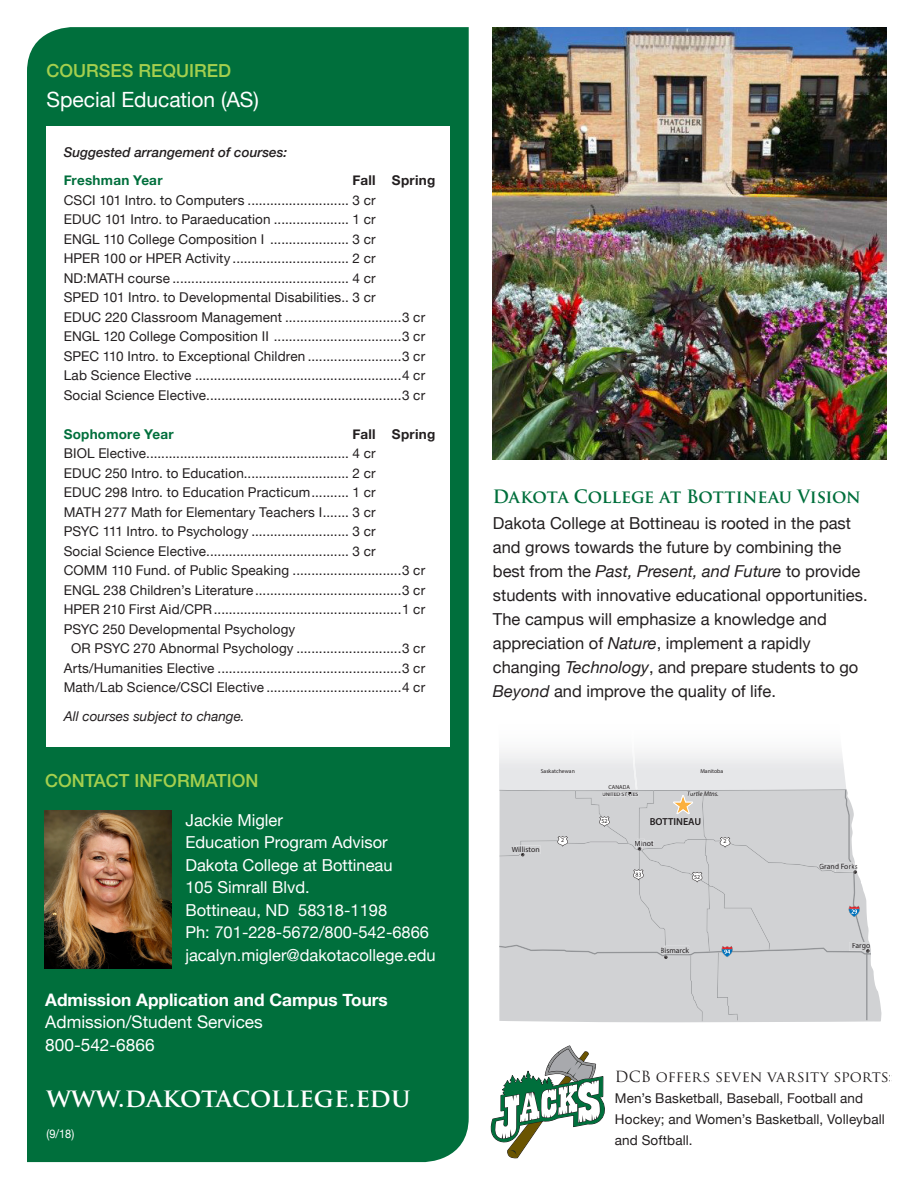
<style>
.page{position:relative;width:918px;height:1188px;background:#fff}
.page>*{position:absolute;margin:0;border:0;box-sizing:border-box;transform-origin:0 0}
.bullets{font:700 25.8px "Trajan Pro";color:#fff}
.subheads{font:21px "Helvetica Neue";color:#fff}
.t1{font:500 18px "Helvetica Neue";color:#a4cf4e}
.t2{font:700 18px "Trajan Pro";letter-spacing:-.005em;color:#006f3c}
.t3{font:17.25px "Helvetica Neue";color:#fff}
.t4{font:700 17.25px "Helvetica Neue";color:#fff}
.t5{font:16.5px/24px "Helvetica Neue";color:#231f20}
.t6{font:16.5px "Helvetica Neue";color:#fff}
.Paragraph_Style_1{font:15px "Trajan Pro";color:#231f20}
.Paragraph_Style_1-2{font:13.5px/21px "Helvetica Neue";letter-spacing:.01em;color:#231f20}
.t7{font:italic 500 13.5px "Helvetica Neue";color:#231f20}
.t8{font:italic 13.5px "Helvetica Neue";color:#231f20}
.t9{font:700 13.5px "Helvetica Neue";letter-spacing:.015em;color:#006f3c}
.t10{font:700 13.5px "Helvetica Neue";letter-spacing:.02em;color:#231f20}
.t11{font:12px "Helvetica Neue";color:#fff;scale:.92 1}
.t12{font:600 10.2px "Myriad Pro";color:#231f20}
.t13{font:7.8px "Myriad Pro";color:#231f20}
.t14{font:italic 6.75px "Myriad Pro";color:#231f20}
.t15{font:6px "Myriad Pro";color:#231f20}
.t16{font:5.7px/7.4px "Myriad Pro";color:#231f20;text-align:center}
.s1{font-style:italic}
</style>
<div class="page">
<div style="left:27px;top:27px;width:442px;height:1135px;background:#006f3c"></div>
<div style="left:47px;top:126px;width:403px;height:621px;background:#fff"></div>
<img style="left:44px;top:811px;width:128px;height:158px">
<img style="left:493px;top:27px;width:394px;height:433px">
<div style="left:499px;top:791px;width:372px;height:229px;background:#d1d2d4"></div>
<svg style="left:661px;top:946px;width:28px;height:13px"></svg>
<div style="left:665px;top:947px;width:24px;height:6px;background:#d1d2d4"></div>
<svg style="left:635px;top:839px;width:19px;height:12px"></svg>
<svg style="left:819px;top:862px;width:38px;height:12px"></svg>
<svg style="left:849px;top:942px;width:21px;height:11px"></svg>
<svg style="left:633px;top:869px;width:11px;height:12px"></svg>
<svg style="left:721px;top:946px;width:12px;height:11px"></svg>
<svg style="left:847px;top:906px;width:14px;height:11px"></svg>
<svg style="left:499px;top:752px;width:348px;height:75px;background:#dddddf"></svg>
<svg style="left:692px;top:872px;width:11px;height:11px"></svg>
<svg style="left:719px;top:837px;width:12px;height:11px"></svg>
<svg style="left:499px;top:836px;width:130px;height:20px;background:#cfd0d1"></svg>
<svg style="left:490px;top:1045px;width:115px;height:114px"></svg>
<p class="t1" style="left:47px;top:56px;width:186px">COURSES REQUIRED</p>
<p class="subheads" style="left:47px;top:85px;width:214px">Special Education (AS)</p>
<p class="t7" style="left:64px;top:140px;width:225px">Suggested arrangement of courses:</p>
<p class="t9" style="left:64px;top:170px;width:100px">Freshman Year</p>
<p class="t10" style="left:352px;top:170px;width:84px">Fall Spring</p>
<p class="Paragraph_Style_1-2" style="left:64px;top:190px;width:313px">CSCI 101 Intro. to Computers ........................... 3 cr</p>
<p class="Paragraph_Style_1-2" style="left:64px;top:210px;width:313px">EDUC 101 Intro. to Paraeducation .................... 1 cr</p>
<p class="Paragraph_Style_1-2" style="left:64px;top:229px;width:313px">ENGL 110 College Composition I ..................... 3 cr</p>
<p class="Paragraph_Style_1-2" style="left:64px;top:249px;width:313px">HPER 100 or HPER Activity ............................... 2 cr</p>
<p class="Paragraph_Style_1-2" style="left:64px;top:268px;width:313px">ND:MATH course ............................................... 4 cr</p>
<p class="Paragraph_Style_1-2" style="left:64px;top:288px;width:313px">SPED 101 Intro. to Developmental Disabilities.. 3 cr</p>
<p class="Paragraph_Style_1-2" style="left:64px;top:307px;width:363px">EDUC 220 Classroom Management ...............................3 cr</p>
<p class="Paragraph_Style_1-2" style="left:64px;top:327px;width:363px">ENGL 120 College Composition II ..................................3 cr</p>
<p class="Paragraph_Style_1-2" style="left:64px;top:346px;width:363px">SPEC 110 Intro. to Exceptional Children .........................3 cr</p>
<p class="Paragraph_Style_1-2" style="left:64px;top:366px;width:363px">Lab Science Elective .......................................................4 cr</p>
<p class="Paragraph_Style_1-2" style="left:64px;top:385px;width:363px">Social Science Elective....................................................3 cr</p>
<p class="t9" style="left:64px;top:423px;width:112px">Sophomore Year</p>
<p class="t10" style="left:352px;top:423px;width:84px">Fall Spring</p>
<p class="Paragraph_Style_1-2" style="left:64px;top:444px;width:313px">BIOL Elective...................................................... 4 cr</p>
<p class="Paragraph_Style_1-2" style="left:64px;top:463px;width:313px">EDUC 250 Intro. to Education............................ 2 cr</p>
<p class="Paragraph_Style_1-2" style="left:64px;top:483px;width:313px">EDUC 298 Intro. to Education Practicum.......... 1 cr</p>
<p class="Paragraph_Style_1-2" style="left:64px;top:502px;width:313px">MATH 277 Math for Elementary Teachers I....... 3 cr</p>
<p class="Paragraph_Style_1-2" style="left:64px;top:522px;width:313px">PSYC 111 Intro. to Psychology .......................... 3 cr</p>
<p class="Paragraph_Style_1-2" style="left:64px;top:541px;width:313px">Social Science Elective...................................... 3 cr</p>
<p class="Paragraph_Style_1-2" style="left:64px;top:561px;width:363px">COMM 110 Fund. of Public Speaking .............................3 cr</p>
<p class="Paragraph_Style_1-2" style="left:64px;top:580px;width:363px">ENGL 238 Children’s Literature .......................................3 cr</p>
<p class="Paragraph_Style_1-2" style="left:64px;top:600px;width:363px">HPER 210 First Aid/CPR..................................................1 cr</p>
<p class="Paragraph_Style_1-2" style="left:64px;top:619px;width:233px">PSYC 250 Developmental Psychology</p>
<p class="Paragraph_Style_1-2" style="left:71px;top:639px;width:355px">OR PSYC 270 Abnormal Psychology ............................3 cr</p>
<p class="Paragraph_Style_1-2" style="left:64px;top:658px;width:363px">Arts/Humanities Elective .................................................3 cr</p>
<p class="Paragraph_Style_1-2" style="left:64px;top:678px;width:363px">Math/Lab Science/CSCI Elective ....................................4 cr</p>
<p class="t8" style="left:64px;top:706px;width:183px">All courses subject to change.</p>
<p class="t1" style="left:45px;top:766px;width:215px">CONTACT INFORMATION</p>
<p class="t6" style="left:185px;top:808px;width:99px">Jackie Migler</p>
<p class="t6" style="left:185px;top:830px;width:204px">Education Program Advisor</p>
<p class="t6" style="left:185px;top:853px;width:209px">Dakota College at Bottineau</p>
<p class="t6" style="left:185px;top:875px;width:126px">105 Simrall Blvd.</p>
<p class="t6" style="left:185px;top:898px;width:203px">Bottineau, ND 58318-1198</p>
<p class="t6" style="left:185px;top:920px;width:245px">Ph: 701-228-5672/800-542-6866</p>
<p class="t6" style="left:185px;top:943px;width:252px">jacalyn.migler@dakotacollege.edu</p>
<p class="t4" style="left:45px;top:986px;width:344px">Admission Application and Campus Tours</p>
<p class="t3" style="left:45px;top:1010px;width:219px">Admission/Student Services</p>
<p class="t3" style="left:45px;top:1032px;width:111px">800-542-6866</p>
<p class="bullets" style="left:47px;top:1081px;width:366px">www.dakotacollege.edu</p>
<p class="t11" style="left:47px;top:1126px;width:32px">(9/18)</p>
<p class="t2" style="left:493px;top:485px;width:370px">Dakota College at Bottineau Vision</p>
<p class="t5" style="left:493px;top:513px;width:376px">Dakota College at Bottineau is rooted in the past and grows towards the future by combining the best from the <span class="s1">Past, Present, and Future</span> to provide students with innovative educational opportunities.<br>The campus will emphasize a knowledge and appreciation of <span class="s1">Nature</span>, implement a rapidly changing <span class="s1">Technology</span>, and prepare students to go <span class="s1">Beyond</span> and improve the quality of life.</p>
<p class="t16" style="left:541px;top:767px;width:36px">Saskatchewan</p>
<p class="t16" style="left:700px;top:767px;width:24px">Manitoba</p>
<p class="t16" style="left:602px;top:783px;width:38px">CANADA<br>UNITED STATES</p>
<p class="t12" style="left:650px;top:815px;width:53px">BOTTINEAU</p>
<p class="t14" style="left:687px;top:789px;width:33px">Turtle Mtns.</p>
<p class="t15" style="left:601px;top:817px;width:8px">52</p>
<p class="t13" style="left:512px;top:845px;width:29px">Williston</p>
<p class="t15" style="left:561px;top:837px;width:5px">2</p>
<p class="t13" style="left:634px;top:839px;width:21px">Minot</p>
<p class="t15" style="left:694px;top:873px;width:8px">52</p>
<p class="t15" style="left:724px;top:838px;width:5px">2</p>
<p class="t13" style="left:660px;top:945px;width:30px">Bismarck</p>
<p class="t13" style="left:819px;top:861px;width:40px">Grand Forks</p>
<p class="t13" style="left:852px;top:941px;width:20px">Fargo</p>
<p class="Paragraph_Style_1" style="left:615px;top:1067px;width:279px">DCB offers seven varsity sports:</p>
<p class="Paragraph_Style_1-2" style="left:615px;top:1088px;width:272px">Men’s Basketball, Baseball, Football and<br>Hockey; and Women’s Basketball, Volleyball and Softball.</p>
</div>
